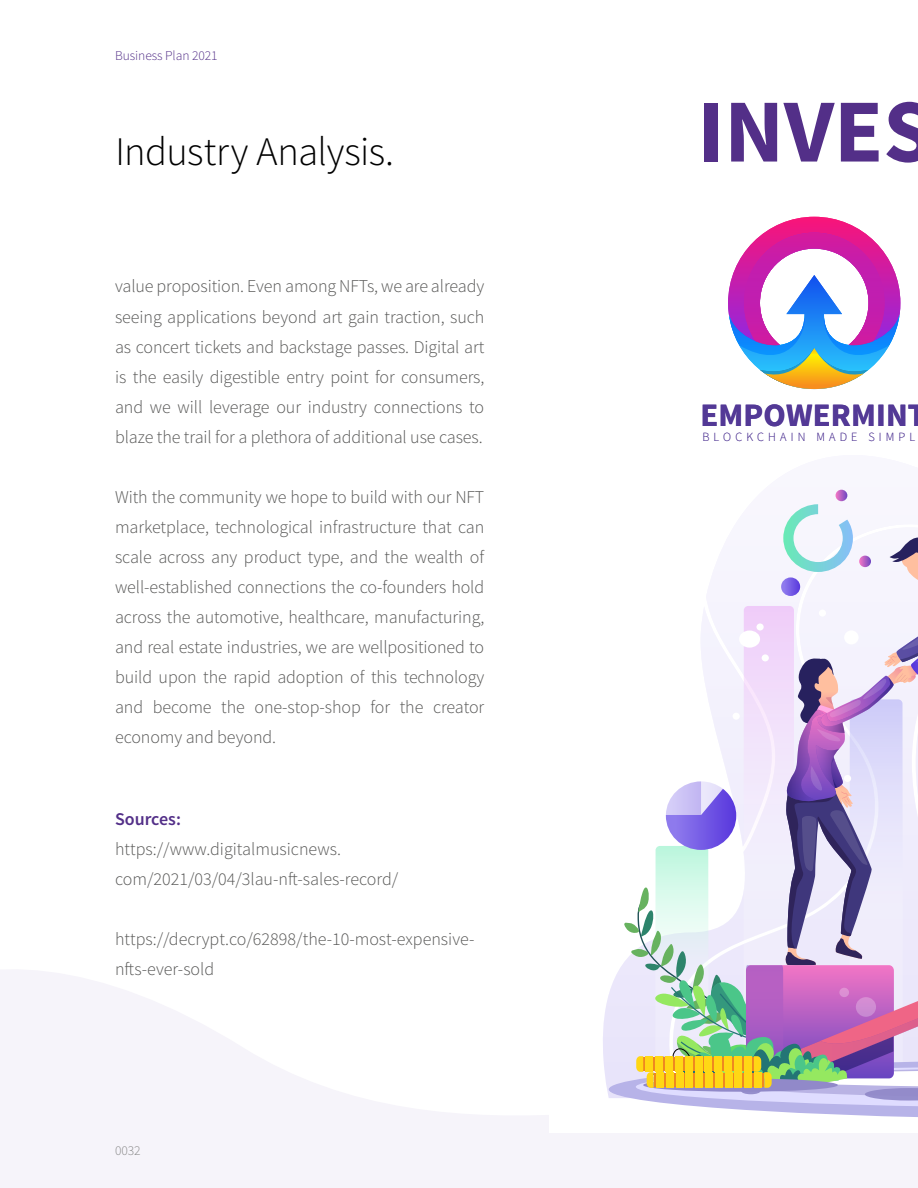
<style>
.page{position:relative;width:918px;height:1188px;background:#fff}
.page>*{position:absolute;margin:0;border:0;box-sizing:border-box;transform-origin:0 0}
.t1{font:700 90px "Source Sans Pro";color:#532f88}
.t2{font:300 40.5px "Source Sans Pro";letter-spacing:-.015em;color:#000}
.t3{font:700 32.7px "Source Sans Pro";letter-spacing:.005em;color:#533996}
.t4{font:300 18px/30px "Source Sans Pro";letter-spacing:-.005em;color:#575756;text-align:justify}
.t5{font:600 18px "Source Sans Pro";color:#532f88}
.t6{font:300 13.5px "Source Sans Pro";letter-spacing:-.005em;color:#532f88}
.t7{font:300 13.5px "Source Sans Pro";color:#878787}
.t8{font:200 12.45px "Source Sans Pro";letter-spacing:.34em;color:#533996}
</style>
<div class="page">
<svg style="left:0;top:970px;width:918px;height:218px;fill:#f6f4fa"></svg>
<div style="left:549px;top:181px;width:369px;height:952px;background:#fff"></div>
<svg style="left:609px;top:490px;width:309px;height:627px"></svg>
<div style="left:745px;top:1072px;width:7px;height:16px;background:#ffd715"></div>
<div style="left:725px;top:1072px;width:7px;height:16px;background:#ffd715"></div>
<div style="left:735px;top:1072px;width:7px;height:16px;background:#ffd715"></div>
<svg style="left:728px;top:217px;width:172px;height:172px"></svg>
<p class="t6" style="left:115px;top:47px;width:104px">Business Plan 2021</p>
<h2 class="t2" style="left:115px;top:127px;width:280px">Industry Analysis.</h2>
<p class="t4" style="left:115px;top:272px;width:371px">value proposition. Even among NFTs, we are already seeing applications beyond art gain traction, such as concert tickets and backstage passes. Digital art is the easily digestible entry point for consumers, and we will leverage our industry connections to blaze the trail for a plethora of additional use cases.</p>
<p class="t4" style="left:115px;top:482px;width:371px">With the community we hope to build with our NFT marketplace, technological infrastructure that can scale across any product type, and the wealth of well-established connections the co-founders hold across the automotive, healthcare, manufacturing, and real estate industries, we are wellpositioned to build upon the rapid adoption of this technology and become the one-stop-shop for the creator economy and beyond.</p>
<p class="t5" style="left:115px;top:808px;width:67px">Sources:</p>
<p class="t4" style="left:115px;top:834px;width:285px">https://www.digitalmusicnews. com/2021/03/04/3lau-nft-sales-record/</p>
<p class="t4" style="left:115px;top:924px;width:361px">https://decrypt.co/62898/the-10-most-expensive&shy;nfts-ever-sold</p>
<p class="t7" style="left:115px;top:1142px;width:27px">0032</p>
<h1 class="t1" style="left:697px;top:74px;width:237px">INVES</h1>
<h3 class="t3" style="left:701px;top:395px;width:227px">EMPOWERMINT</h3>
<p class="t8" style="left:702px;top:430px;width:214px">BLOCKCHAIN MADE SIMPL</p>
</div>
